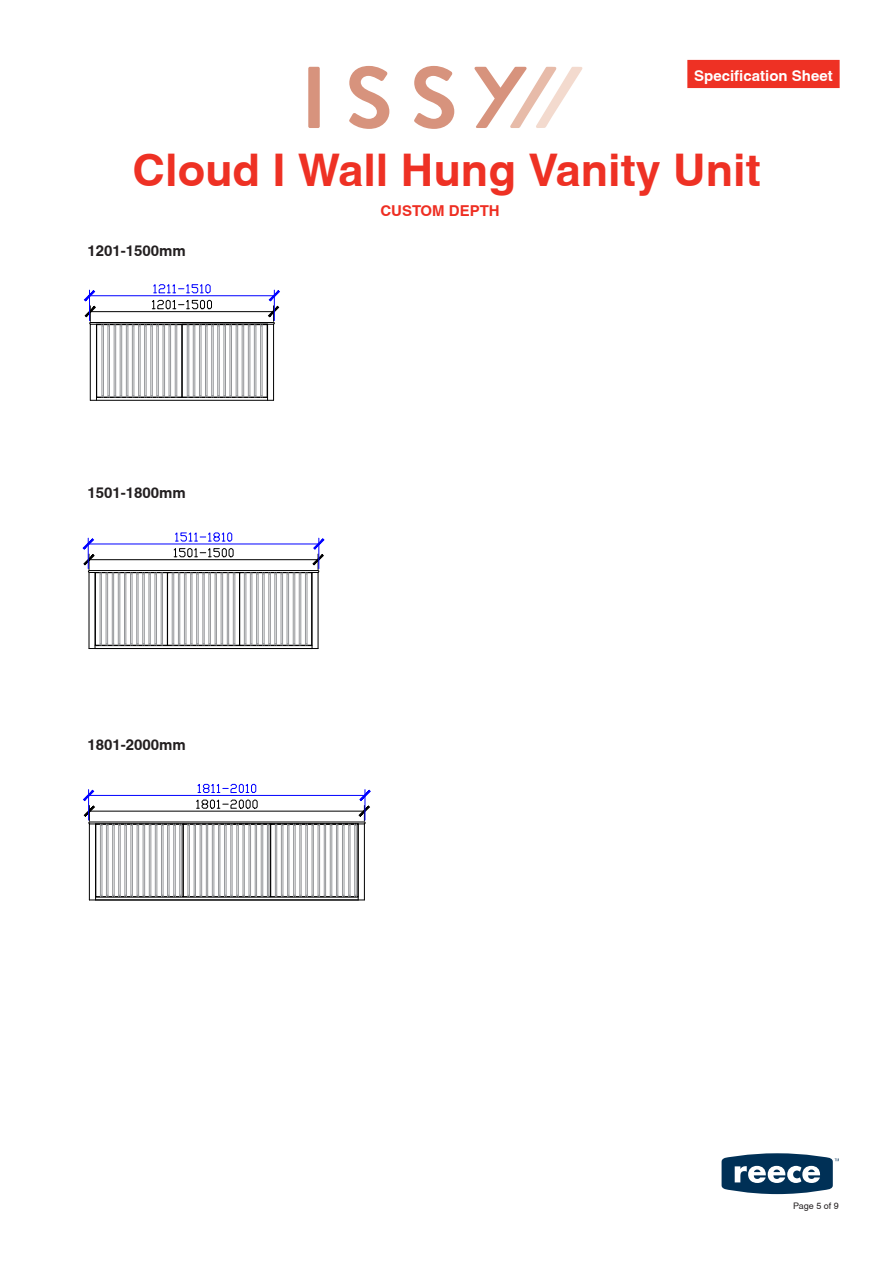
<style>
.page{position:relative;width:893px;height:1263px;background:#fff}
.page>*{position:absolute;margin:0;border:0;box-sizing:border-box;transform-origin:0 0}
.t1{font:700 45px "Helvetica";color:#ee3124}
.t2{font:700 15px "Helvetica";color:#231f20}
.t3{font:700 15px "Helvetica";color:#fff}
.L2_SUB_HEAD{font:700 15px "Helvetica";color:#ee2e22}
.t4{font:9px "Helvetica";color:#231f20}
</style>
<div class="page">
<svg style="left:722px;top:1153px;width:117px;height:41px"></svg>
<div style="left:687px;top:60px;width:153px;height:28px;background:#ee3124"></div>
<svg style="left:308px;top:66px;width:275px;height:63px"></svg>
<svg style="left:82px;top:532px;width:243px;height:117px"></svg>
<hr style="left:89px;top:900px;width:275px;height:1px;background:#000">
<svg style="left:83px;top:783px;width:288px;height:117px"></svg>
<svg style="left:84px;top:284px;width:196px;height:117px"></svg>
<p class="t3" style="left:694px;top:66px;width:140px">Specification Sheet</p>
<h1 class="t1" style="left:133px;top:142px;width:630px">Cloud I Wall Hung Vanity Unit</h1>
<p class="t2" style="left:88px;top:241px;width:100px">1201-1500mm</p>
<p class="t2" style="left:88px;top:484px;width:100px">1501-1800mm</p>
<p class="t2" style="left:88px;top:735px;width:100px">1801-2000mm</p>
<p class="L2_SUB_HEAD" style="left:380px;top:201px;width:121px">CUSTOM DEPTH</p>
<p class="t4" style="left:793px;top:1200px;width:47px">Page 5 of 9</p>
</div>
